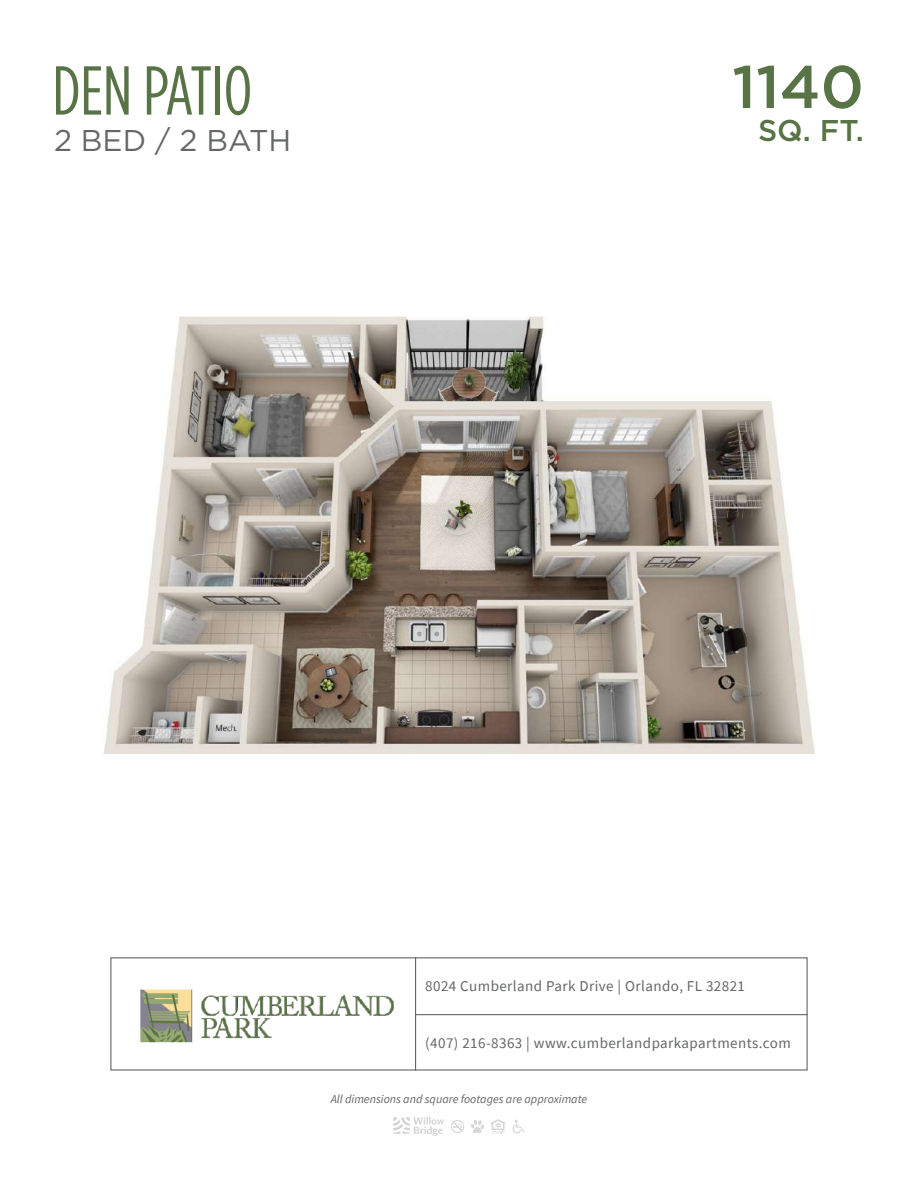
<style>
.page{position:relative;width:918px;height:1188px;background:#fff}
.page>*{position:absolute;margin:0;border:0;box-sizing:border-box;transform-origin:0 0}
.t1{font:condensed 69px "Gotham HTF";color:#587345}
.t2{font:500 60px "Gotham HTF";color:#587345}
.t3{font:30px "Gotham HTF";color:#656666}
.t4{font:500 30px "Gotham HTF";color:#587345}
.t5{font:15px "Source Sans Pro";letter-spacing:.03em;color:#656666}
.t6{font:italic 12px "Source Sans Pro";color:#656666}
</style>
<div class="page">
<div style="left:110px;top:957px;width:698px;height:114px;border:1px solid #656666"></div>
<hr style="left:415px;top:957px;width:1px;height:114px;background:#656666">
<hr style="left:416px;top:1014px;width:392px;height:1px;background:#656666">
<img style="left:140px;top:990px;width:253px;height:53px">
<svg style="left:451px;top:1120px;width:13px;height:13px"></svg>
<svg style="left:491px;top:1119px;width:15px;height:15px"></svg>
<svg style="left:471px;top:1120px;width:13px;height:13px"></svg>
<svg style="left:513px;top:1120px;width:12px;height:13px"></svg>
<svg style="left:393px;top:1117px;width:51px;height:19px"></svg>
<img style="left:103px;top:317px;width:712px;height:437px">
<h1 class="t1" style="left:52px;top:53px;width:201px">DEN PATIO</h1>
<h2 class="t2" style="left:732px;top:53px;width:133px">1140</h2>
<h3 class="t4" style="left:758px;top:114px;width:107px">SQ. FT.</h3>
<h3 class="t3" style="left:54px;top:123px;width:239px">2 BED / 2 BATH</h3>
<p class="t5" style="left:425px;top:976px;width:321px">8024 Cumberland Park Drive | Orlando, FL 32821</p>
<p class="t5" style="left:425px;top:1033px;width:367px">(407) 216-8363 | www.cumberlandparkapartments.com</p>
<p class="t6" style="left:331px;top:1091px;width:258px">All dimensions and square footages are approximate</p>
</div>
